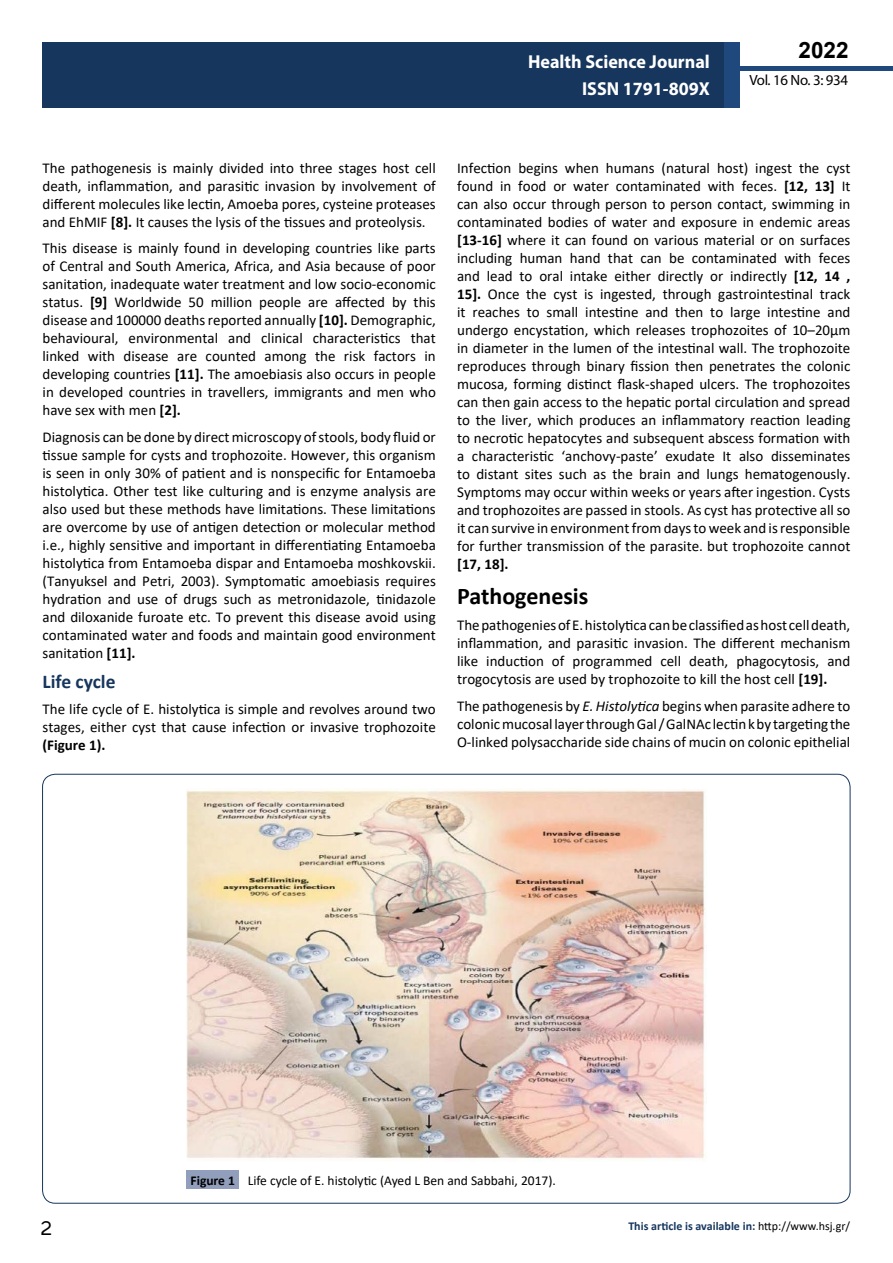
<style>
.page{position:relative;width:893px;height:1263px;background:#fff}
.page>*{position:absolute;margin:0;border:0;box-sizing:border-box;transform-origin:0 0}
.t1{font:25.5px "Tunga";color:#000}
.t2{font:700 24px "Calibri";color:#000}
.t3{font:700 22.5px "Arial";color:#000}
.t4{font:700 19.5px "Calibri";color:#16365d}
.t5{font:700 18.75px/27.2px "Myriad Pro";color:#fff;text-align:right;scale:.96 1}
.t6{font:15px/18px "Calibri";color:#000;text-align:justify}
.t7{font:700 15px "Calibri";color:#000}
.t8{font:14.85px "Myriad Pro";letter-spacing:-.02em;color:#000}
.t9{font:13.5px "Calibri";color:#000}
.t10{font:700 12px "Calibri";color:#16375d}
.s1{font-weight:700}
.s2{font-style:italic}
.s3{font-weight:400;color:#000}
</style>
<div class="page">
<div style="left:722px;top:66px;width:171px;height:5px;background:#1f497d"></div>
<div style="left:43px;top:42px;width:682px;height:66px;background:#16365d"></div>
<div style="left:724px;top:42px;width:16px;height:66px;background:#1f497d"></div>
<img style="left:186px;top:789px;width:519px;height:370px">
<div style="left:186px;top:1170px;width:53px;height:19px;background:#929fbc"></div>
<p class="t5" style="left:528px;top:48px;width:191px">Health Science Journal<br>ISSN 1791-809X</p>
<h3 class="t3" style="left:799px;top:35px;width:52px">2022</h3>
<p class="t8" style="left:749px;top:71px;width:100px">Vol. 16 No. 3: 934</p>
<p class="t6" style="left:43px;top:158px;width:395px">The pathogenesis is mainly divided into three stages host cell death, inflammation, and parasitic invasion by involvement of different molecules like lectin, Amoeba pores, cysteine proteases and EhMIF <span class="s1">[8].</span> It causes the lysis of the tissues and proteolysis.</p>
<p class="t6" style="left:43px;top:239px;width:395px">This disease is mainly found in developing countries like parts of Central and South America, Africa, and Asia because of poor sanitation, inadequate water treatment and low socio-economic status. <span class="s1">[9]</span> Worldwide 50 million people are affected by this disease and 100000 deaths reported annually <span class="s1">[10].</span> Demographic, behavioural, environmental and clinical characteristics that linked with disease are counted among the risk factors in developing countries <span class="s1">[11].</span> The amoebiasis also occurs in people in developed countries in travellers, immigrants and men who have sex with men <span class="s1">[2].</span></p>
<p class="t6" style="left:43px;top:427px;width:395px">Diagnosis can be done by direct microscopy of stools, body fluid or tissue sample for cysts and trophozoite. However, this organism is seen in only 30% of patient and is nonspecific for Entamoeba histolytica. Other test like culturing and is enzyme analysis are also used but these methods have limitations. These limitations are overcome by use of antigen detection or molecular method i.e., highly sensitive and important in differentiating Entamoeba histolytica from Entamoeba dispar and Entamoeba moshkovskii. (Tanyuksel and Petri, 2003). Symptomatic amoebiasis requires hydration and use of drugs such as metronidazole, tinidazole and diloxanide furoate etc. To prevent this disease avoid using contaminated water and foods and maintain good environment sanitation <span class="s1">[11].</span></p>
<h3 class="t4" style="left:43px;top:668px;width:74px">Life cycle</h3>
<p class="t6" style="left:43px;top:700px;width:395px">The life cycle of E. histolytica is simple and revolves around two stages, either cyst that cause infection or invasive trophozoite</p>
<p class="t7" style="left:43px;top:735px;width:64px">(Figure 1).</p>
<p class="t6" style="left:457px;top:158px;width:395px">Infection begins when humans (natural host) ingest the cyst found in food or water contaminated with feces. <span class="s1">[12, 13]</span> It can also occur through person to person contact, swimming in contaminated bodies of water and exposure in endemic areas <span class="s1">[13-16]</span> where it can found on various material or on surfaces including human hand that can be contaminated with feces and lead to oral intake either directly or indirectly <span class="s1">[12, 14 , 15].</span> Once the cyst is ingested, through gastrointestinal track it reaches to small intestine and then to large intestine and undergo encystation, which releases trophozoites of 10–20μm in diameter in the lumen of the intestinal wall. The trophozoite reproduces through binary fission then penetrates the colonic mucosa, forming distinct flask-shaped ulcers. The trophozoites can then gain access to the hepatic portal circulation and spread to the liver, which produces an inflammatory reaction leading to necrotic hepatocytes and subsequent abscess formation with a characteristic ‘anchovy-paste’ exudate It also disseminates to distant sites such as the brain and lungs hematogenously.<br>Symptoms may occur within weeks or years after ingestion. Cysts and trophozoites are passed in stools. As cyst has protective all so it can survive in environment from days to week and is responsible for further transmission of the parasite. but trophozoite cannot</p>
<p class="t7" style="left:457px;top:553px;width:53px">[17, 18].</p>
<h2 class="t2" style="left:457px;top:579px;width:133px">Pathogenesis</h2>
<p class="t6" style="left:457px;top:616px;width:395px">The pathogenies of E. histolytica can be classified as host cell death, inflammation, and parasitic invasion. The different mechanism like induction of programmed cell death, phagocytosis, and trogocytosis are used by trophozoite to kill the host cell <span class="s1">[19].</span></p>
<p class="t6" style="left:457px;top:696px;width:395px">The pathogenesis by <span class="s2">E. Histolytica</span> begins when parasite adhere to colonic mucosal layer through Gal / GalNAc lectin k by targeting the O-linked polysaccharide side chains of mucin on colonic epithelial</p>
<p class="t9" style="left:190px;top:1171px;width:367px"><span class="s1">Figure 1</span> Life cycle of E. histolytic (Ayed L Ben and Sabbahi, 2017).</p>
<h1 class="t1" style="left:41px;top:1211px;width:13px">2</h1>
<p class="t10" style="left:628px;top:1217px;width:223px">This article is available in: <span class="s3">http://www.hsj.gr/</span></p>
</div>
